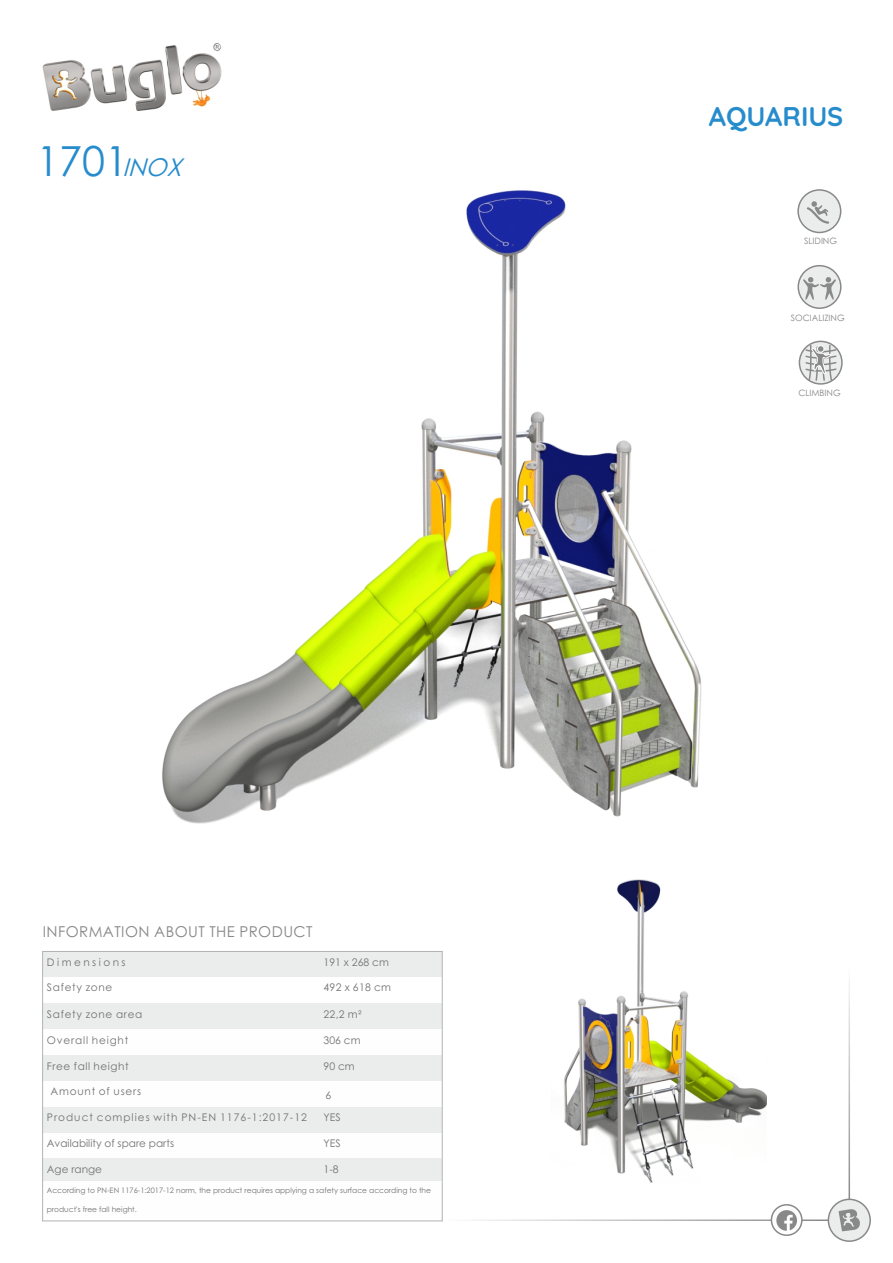
<style>
.page{position:relative;width:893px;height:1263px;background:#fff}
.page>*{position:absolute;margin:0;border:0;box-sizing:border-box;transform-origin:0 0}
.t1{font:41.4px "Century Gothic";color:#278ccc}
.t2{font:700 27px "Quicksand";color:#278ccc}
.t3{font:15px "Century Gothic";letter-spacing:.03em;color:#898989}
.t4{font:10.5px "Century Gothic";letter-spacing:.065em;color:#727271}
.t5{font:10.5px "Century Gothic";letter-spacing:.095em;color:#727271}
.t6{font:10.5px "Century Gothic";color:#727271}
.t7{font:10.5px "Century Gothic";letter-spacing:.235em;color:#727271}
.t8{font:8.7px "Century Gothic";color:#898989}
.t9{font:7.5px "Century Gothic";color:#727271}
.s1{font-style:italic;font-size:24.45px}
</style>
<div class="page">
<hr style="left:443px;top:1219px;width:386px;height:2px;background:#898989">
<div style="left:43px;top:951px;width:276px;height:26px;background:#ebecec"></div>
<div style="left:319px;top:951px;width:123px;height:26px;background:#ebecec"></div>
<div style="left:43px;top:1003px;width:276px;height:26px;background:#ebecec"></div>
<div style="left:319px;top:1003px;width:123px;height:26px;background:#ebecec"></div>
<div style="left:43px;top:1055px;width:276px;height:26px;background:#ebecec"></div>
<div style="left:319px;top:1055px;width:123px;height:26px;background:#ebecec"></div>
<div style="left:43px;top:1107px;width:276px;height:26px;background:#ebecec"></div>
<div style="left:319px;top:1107px;width:123px;height:26px;background:#ebecec"></div>
<div style="left:43px;top:1158px;width:276px;height:24px;background:#ebecec"></div>
<div style="left:319px;top:1158px;width:123px;height:24px;background:#ebecec"></div>
<hr style="left:42px;top:951px;width:1px;height:270px;background:#b2b3b3">
<hr style="left:442px;top:1182px;width:1px;height:39px;background:#b2b3b3">
<hr style="left:442px;top:951px;width:1px;height:231px;background:#b2b3b3">
<hr style="left:42px;top:1220px;width:401px;height:1px;background:#b2b3b3">
<hr style="left:42px;top:951px;width:401px;height:1px;background:#b2b3b3">
<img style="left:42px;top:43px;width:180px;height:68px">
<hr style="left:848px;top:963px;width:2px;height:236px;background:#898989">
<div style="left:797px;top:189px;width:44px;height:44px;background:#ebecec;border:2px solid #898989;border-radius:50%"></div>
<svg style="left:807px;top:201px;width:23px;height:23px"></svg>
<svg style="left:797px;top:265px;width:44px;height:44px"></svg>
<svg style="left:803px;top:277px;width:33px;height:23px"></svg>
<svg style="left:799px;top:341px;width:44px;height:44px"></svg>
<svg style="left:804px;top:344px;width:34px;height:38px"></svg>
<div style="left:817px;top:345px;width:7px;height:7px;background:#898989;border:1px solid #fff;border-radius:50%"></div>
<div style="left:828px;top:1198px;width:43px;height:44px;background:#ebecec;border:2px solid #898989;border-radius:50%"></div>
<svg style="left:839px;top:1209px;width:21px;height:22px"></svg>
<img style="left:564px;top:879px;width:203px;height:304px">
<img style="left:162px;top:190px;width:540px;height:634px">
<svg style="left:771px;top:1204px;width:32px;height:32px"></svg>
<svg style="left:776px;top:1210px;width:21px;height:21px"></svg>
<h1 class="t1" style="left:36px;top:145px;width:153px">1 70 1<span class="s1">INOX</span></h1>
<h3 class="t3" style="left:43px;top:926px;width:271px">INFORMATION ABOUT THE PRODUCT</h3>
<h3 class="t7" style="left:47px;top:958px;width:80px">Dimensions</h3>
<h3 class="t4" style="left:324px;top:958px;width:67px">191 x 268 cm</h3>
<h3 class="t4" style="left:47px;top:983px;width:67px">Safety zone</h3>
<h3 class="t4" style="left:324px;top:983px;width:69px">492 x 618 cm</h3>
<h3 class="t4" style="left:47px;top:1010px;width:97px">Safety zone area</h3>
<h3 class="t4" style="left:324px;top:1010px;width:39px">22,2 m²</h3>
<h3 class="t4" style="left:47px;top:1036px;width:83px">Overall height</h3>
<h3 class="t4" style="left:324px;top:1036px;width:39px">306 cm</h3>
<h3 class="t4" style="left:47px;top:1062px;width:83px">Free fall height</h3>
<h3 class="t4" style="left:324px;top:1062px;width:33px">90 cm</h3>
<h3 class="t4" style="left:51px;top:1087px;width:92px">Amount of users</h3>
<h3 class="t5" style="left:47px;top:1113px;width:262px">Product complies with PN-EN 1176-1:2017-12</h3>
<h3 class="t4" style="left:324px;top:1113px;width:19px">YES</h3>
<h3 class="t6" style="left:47px;top:1139px;width:129px">Availability of spare parts</h3>
<h3 class="t4" style="left:324px;top:1139px;width:19px">YES</h3>
<h3 class="t6" style="left:47px;top:1165px;width:57px">Age range</h3>
<h3 class="t4" style="left:324px;top:1165px;width:17px">1-8</h3>
<p class="t9" style="left:47px;top:1188px;width:386px">According to PN-EN 1176-1:2017-12 norm, the product requires applying a safety surface according to the</p>
<p class="t9" style="left:47px;top:1207px;width:92px">product's free fall height.</p>
<h3 class="t4" style="left:325px;top:1091px;width:7px">6</h3>
<h2 class="t2" style="left:709px;top:99px;width:136px">AQUARIUS</h2>
<p class="t8" style="left:804px;top:237px;width:35px">SLIDING</p>
<p class="t8" style="left:791px;top:315px;width:55px">SOCIALIZING</p>
<p class="t8" style="left:798px;top:390px;width:44px">CLIMBING</p>
</div>
